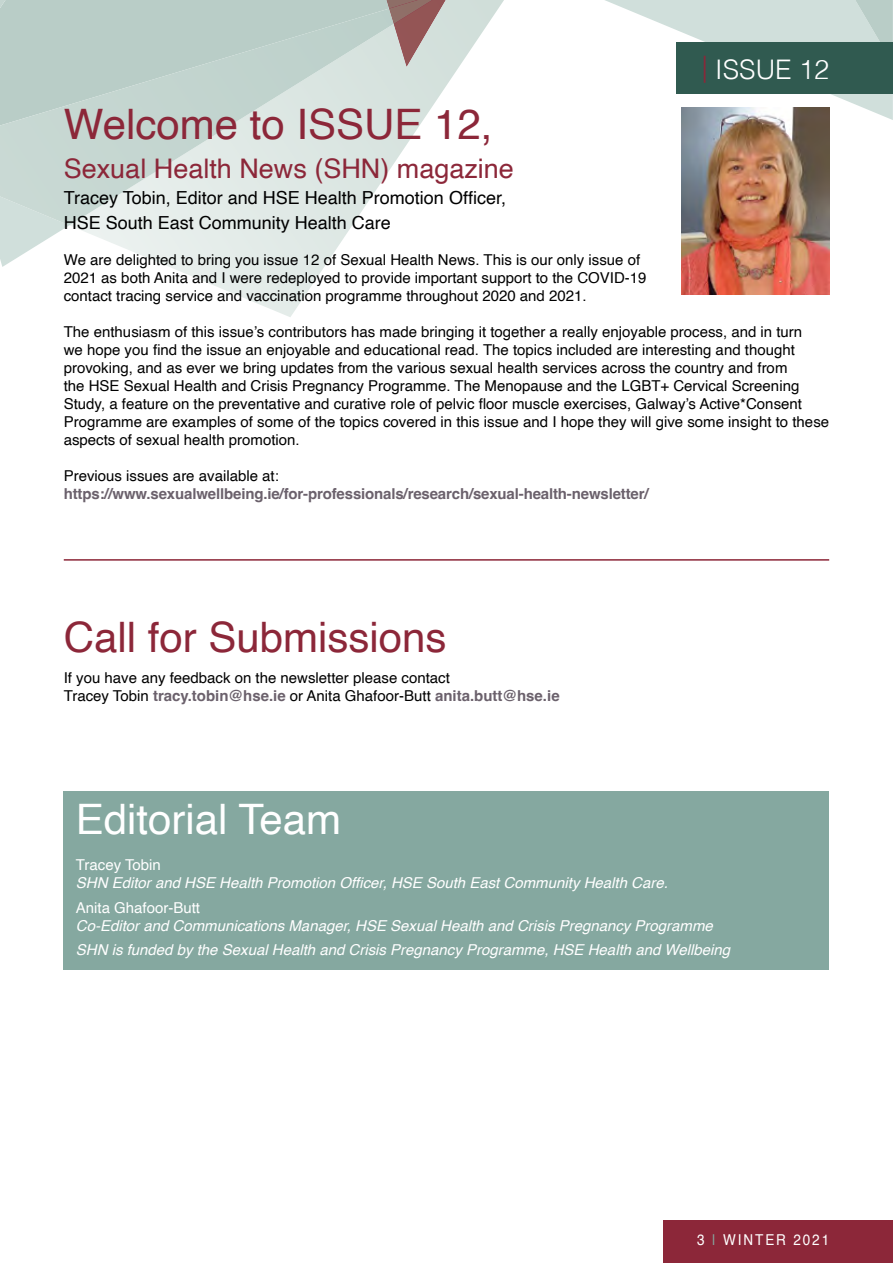
<style>
.page{position:relative;width:893px;height:1263px;background:#fff}
.page>*{position:absolute;margin:0;border:0;box-sizing:border-box;transform-origin:0 0}
.t1{font:42px "Helvetica";color:#8c2739}
.t2{font:42px "Helvetica";color:#fff}
.t3{font:27px "Helvetica";color:#8c2739}
.t4{font:300 27px "Helvetica";color:#fff}
.t5{font:18px/25.5px "Helvetica";color:#000}
.t6{font:15px/18px "Helvetica";color:#000}
.t7{font:italic 15px/24.3px "Helvetica";color:#fff}
.t8{font:700 15px "Helvetica";letter-spacing:-.01em;color:#6b616c}
.t9{font:15px "Helvetica";color:#fff}
.t10{font:15px "Helvetica";letter-spacing:.14em;color:#fff;scale:.9 1}
.s1{color:#8c2739}
.s2{font-weight:700;color:#6b616c}
.s3{color:#85a8a0}
</style>
<div class="page">
<svg style="left:605px;top:0;width:288px;height:120px"></svg>
<svg style="left:69px;top:0;width:435px;height:317px"></svg>
<svg style="left:1px;top:225px;width:68px;height:42px"></svg>
<div style="left:1px;top:0;width:386px;height:9px;background:#b9cdc7"></div>
<svg style="left:1px;top:0;width:5px;height:8px"></svg>
<svg style="left:1px;top:9px;width:393px;height:216px;background:#cbdad6"></svg>
<svg style="left:387px;top:0;width:59px;height:67px;background:#b29d9a"></svg>
<div style="left:663px;top:1220px;width:230px;height:43px;background:#8c2739"></div>
<div style="left:676px;top:43px;width:217px;height:51px;background:#305a50"></div>
<img style="left:682px;top:108px;width:147px;height:186px">
<div style="left:64px;top:791px;width:765px;height:178px;background:#85a8a0"></div>
<hr style="left:64px;top:559px;width:765px;height:2px;background:#8c2739">
<h2 class="t4" style="left:702px;top:46px;width:129px"><span class="s1">|</span> ISSUE 12</h2>
<h1 class="t1" style="left:64px;top:92px;width:430px">Welcome to ISSUE 12,</h1>
<h2 class="t3" style="left:64px;top:148px;width:452px">Sexual Health News (SHN) magazine</h2>
<p class="t5" style="left:64px;top:185px;width:444px">Tracey Tobin, Editor and HSE Health Promotion Officer,<br>HSE South East Community Health Care</p>
<p class="t6" style="left:64px;top:251px;width:584px">We are delighted to bring you issue 12 of Sexual Health News. This is our only issue of<br>2021 as both Anita and I were redeployed to provide important support to the COVID-19 contact tracing service and vaccination programme throughout 2020 and 2021.</p>
<p class="t6" style="left:64px;top:323px;width:767px">The enthusiasm of this issue’s contributors has made bringing it together a really enjoyable process, and in turn<br>we hope you find the issue an enjoyable and educational read. The topics included are interesting and thought provoking, and as ever we bring updates from the various sexual health services across the country and from<br>the HSE Sexual Health and Crisis Pregnancy Programme. The Menopause and the LGBT+ Cervical Screening Study, a feature on the preventative and curative role of pelvic floor muscle exercises, Galway’s Active*Consent Programme are examples of some of the topics covered in this issue and I hope they will give some insight to these aspects of sexual health promotion.</p>
<p class="t6" style="left:64px;top:467px;width:217px">Previous issues are available at:</p>
<p class="t8" style="left:64px;top:485px;width:586px">https://www.sexualwellbeing.ie/for-professionals/research/sexual-health-newsletter/</p>
<h1 class="t1" style="left:64px;top:605px;width:384px">Call for Submissions</h1>
<p class="t6" style="left:64px;top:669px;width:497px">If you have any feedback on the newsletter please contact<br>Tracey Tobin <span class="s2">tracy.tobin@hse.ie</span> or Anita Ghafoor-Butt <span class="s2">anita.butt@hse.ie</span></p>
<h1 class="t2" style="left:76px;top:787px;width:267px">Editorial Team</h1>
<p class="t9" style="left:76px;top:853px;width:87px">Tracey Tobin</p>
<p class="t7" style="left:76px;top:871px;width:593px">SHN Editor and HSE Health Promotion Officer, HSE South East Community Health Care.</p>
<p class="t9" style="left:76px;top:896px;width:126px">Anita Ghafoor-Butt</p>
<p class="t7" style="left:76px;top:914px;width:656px">Co-Editor and Communications Manager, HSE Sexual Health and Crisis Pregnancy Programme<br>SHN is funded by the Sexual Health and Crisis Pregnancy Programme, HSE Health and Wellbeing</p>
<p class="t10" style="left:697px;top:1228px;width:148px">3 <span class="s3">|</span> WINTER 2021</p>
</div>
